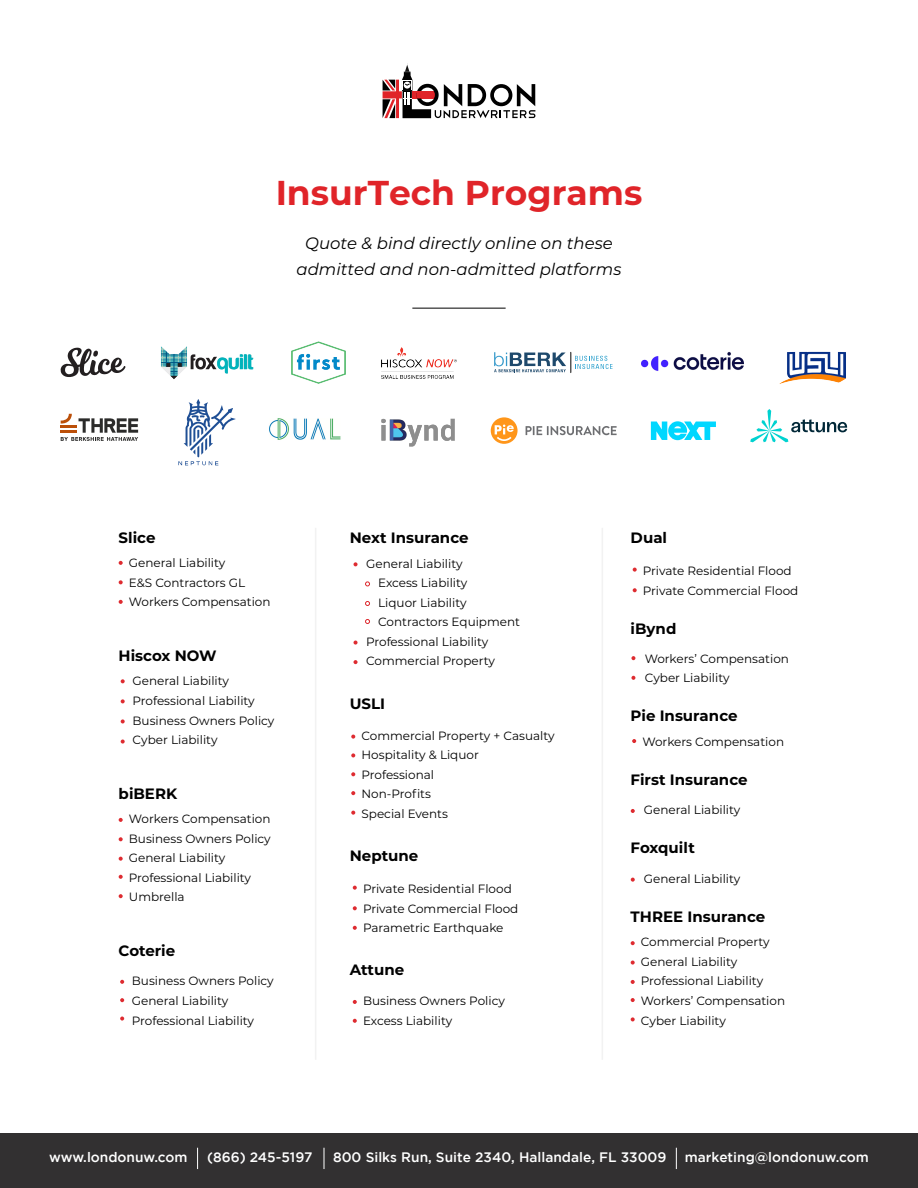
<style>
.page{position:relative;width:918px;height:1188px;background:#fff}
.page>*{position:absolute;margin:0;border:0;box-sizing:border-box;transform-origin:0 0}
.t1{font:700 34.5px "Montserrat";color:#e02429}
.t2{font:italic 16.5px/25.8px "Montserrat";color:#000;text-align:center}
.t3{font:700 15px "Montserrat";color:#000}
.t4{font:500 13.65px "Gotham";color:#fff}
.t5{font:12px/19.5px "Montserrat";color:#000}
</style>
<div class="page">
<svg style="left:383px;top:63px;width:152px;height:55px"></svg>
<div style="left:0;top:1134px;width:918px;height:54px;background:#323031"></div>
<svg style="left:197px;top:1148px;width:1px;height:21px"></svg>
<svg style="left:324px;top:1148px;width:1px;height:21px"></svg>
<svg style="left:676px;top:1148px;width:1px;height:21px"></svg>
<hr style="left:315px;top:528px;width:1px;height:532px;background:#f2f2f2">
<hr style="left:602px;top:528px;width:1px;height:532px;background:#f2f2f2">
<svg style="left:119px;top:561px;width:4px;height:4px"></svg>
<svg style="left:119px;top:580px;width:4px;height:4px"></svg>
<svg style="left:119px;top:600px;width:4px;height:4px"></svg>
<svg style="left:121px;top:679px;width:4px;height:4px"></svg>
<svg style="left:121px;top:699px;width:4px;height:4px"></svg>
<svg style="left:121px;top:719px;width:4px;height:4px"></svg>
<svg style="left:121px;top:740px;width:4px;height:4px"></svg>
<svg style="left:119px;top:818px;width:4px;height:4px"></svg>
<svg style="left:119px;top:837px;width:4px;height:4px"></svg>
<svg style="left:119px;top:857px;width:4px;height:4px"></svg>
<svg style="left:119px;top:875px;width:4px;height:4px"></svg>
<svg style="left:119px;top:894px;width:4px;height:4px"></svg>
<svg style="left:120px;top:980px;width:4px;height:4px"></svg>
<svg style="left:120px;top:998px;width:4px;height:4px"></svg>
<svg style="left:120px;top:1017px;width:4px;height:4px"></svg>
<svg style="left:353px;top:1000px;width:4px;height:4px"></svg>
<svg style="left:353px;top:1019px;width:4px;height:4px"></svg>
<svg style="left:354px;top:562px;width:4px;height:4px"></svg>
<svg style="left:365px;top:582px;width:5px;height:4px"></svg>
<svg style="left:365px;top:601px;width:5px;height:5px"></svg>
<svg style="left:365px;top:619px;width:5px;height:5px"></svg>
<svg style="left:354px;top:641px;width:4px;height:4px"></svg>
<svg style="left:354px;top:660px;width:4px;height:4px"></svg>
<svg style="left:351px;top:735px;width:4px;height:4px"></svg>
<svg style="left:351px;top:753px;width:4px;height:4px"></svg>
<svg style="left:351px;top:772px;width:4px;height:4px"></svg>
<svg style="left:351px;top:791px;width:4px;height:4px"></svg>
<svg style="left:351px;top:811px;width:4px;height:4px"></svg>
<svg style="left:633px;top:568px;width:4px;height:4px"></svg>
<svg style="left:633px;top:588px;width:4px;height:4px"></svg>
<svg style="left:353px;top:886px;width:4px;height:4px"></svg>
<svg style="left:353px;top:906px;width:4px;height:4px"></svg>
<svg style="left:353px;top:926px;width:4px;height:4px"></svg>
<svg style="left:632px;top:739px;width:4px;height:4px"></svg>
<svg style="left:631px;top:656px;width:4px;height:4px"></svg>
<svg style="left:631px;top:676px;width:4px;height:4px"></svg>
<svg style="left:631px;top:809px;width:4px;height:4px"></svg>
<svg style="left:631px;top:878px;width:4px;height:4px"></svg>
<img style="left:381px;top:348px;width:75px;height:31px">
<img style="left:642px;top:352px;width:102px;height:19px">
<svg style="left:60px;top:348px;width:66px;height:29px"></svg>
<svg style="left:494px;top:352px;width:119px;height:21px"></svg>
<img style="left:779px;top:351px;width:67px;height:33px">
<img style="left:292px;top:342px;width:53px;height:41px">
<img style="left:161px;top:346px;width:93px;height:34px">
<svg style="left:191px;top:354px;width:62px;height:20px"></svg>
<svg style="left:750px;top:409px;width:97px;height:33px"></svg>
<svg style="left:526px;top:426px;width:91px;height:9px"></svg>
<svg style="left:491px;top:417px;width:27px;height:27px"></svg>
<svg style="left:495px;top:425px;width:19px;height:16px"></svg>
<img style="left:381px;top:418px;width:74px;height:29px">
<svg style="left:651px;top:421px;width:65px;height:19px"></svg>
<img style="left:269px;top:418px;width:72px;height:22px">
<svg style="left:61px;top:414px;width:77px;height:27px"></svg>
<svg style="left:178px;top:399px;width:58px;height:66px"></svg>
<svg style="left:631px;top:941px;width:4px;height:4px"></svg>
<svg style="left:631px;top:961px;width:4px;height:4px"></svg>
<svg style="left:631px;top:980px;width:4px;height:4px"></svg>
<svg style="left:631px;top:998px;width:4px;height:4px"></svg>
<svg style="left:631px;top:1017px;width:4px;height:4px"></svg>
<h1 class="t1" style="left:276px;top:168px;width:368px">InsurTech Programs</h1>
<h2 class="t2" style="left:297px;top:229px;width:326px">Quote &amp; bind directly online on these admitted and non-admitted platforms</h2>
<p class="t3" style="left:119px;top:527px;width:38px">Slice</p>
<p class="t5" style="left:129px;top:553px;width:143px">General Liability<br>E&amp;S Contractors GL<br>Workers Compensation</p>
<p class="t3" style="left:119px;top:645px;width:99px">Hiscox NOW</p>
<p class="t5" style="left:133px;top:671px;width:143px">General Liability<br>Professional Liability<br>Business Owners Policy<br>Cyber Liability</p>
<p class="t3" style="left:119px;top:783px;width:60px">biBERK</p>
<p class="t5" style="left:129px;top:809px;width:143px">Workers Compensation<br>Business Owners Policy<br>General Liability<br>Professional Liability<br>Umbrella</p>
<p class="t3" style="left:119px;top:940px;width:58px">Coterie</p>
<p class="t5" style="left:132px;top:971px;width:143px">Business Owners Policy<br>General Liability<br>Professional Liability</p>
<p class="t3" style="left:350px;top:527px;width:120px">Next Insurance</p>
<p class="t5" style="left:366px;top:553px;width:98px">General Liability</p>
<p class="t5" style="left:378px;top:573px;width:91px">Excess Liability</p>
<p class="t5" style="left:378px;top:592px;width:90px">Liquor Liability</p>
<p class="t5" style="left:378px;top:612px;width:143px">Contractors Equipment</p>
<p class="t5" style="left:366px;top:631px;width:124px">Professional Liability</p>
<p class="t5" style="left:366px;top:651px;width:130px">Commercial Property</p>
<p class="t3" style="left:350px;top:692px;width:37px">USLI</p>
<p class="t5" style="left:362px;top:725px;width:195px">Commercial Property + Casualty<br>Hospitality &amp; Liquor<br>Professional<br>Non-Profits<br>Special Events</p>
<p class="t3" style="left:350px;top:845px;width:70px">Neptune</p>
<p class="t5" style="left:363px;top:879px;width:157px">Private Residential Flood<br>Private Commercial Flood<br>Parametric Earthquake</p>
<p class="t3" style="left:350px;top:959px;width:56px">Attune</p>
<p class="t5" style="left:363px;top:991px;width:143px">Business Owners Policy<br>Excess Liability</p>
<p class="t3" style="left:631px;top:527px;width:38px">Dual</p>
<p class="t5" style="left:643px;top:561px;width:157px">Private Residential Flood<br>Private Commercial Flood</p>
<p class="t3" style="left:631px;top:618px;width:47px">iBynd</p>
<p class="t5" style="left:645px;top:648px;width:146px">Workers’ Compensation<br>Cyber Liability</p>
<p class="t3" style="left:631px;top:705px;width:108px">Pie Insurance</p>
<p class="t5" style="left:642px;top:731px;width:143px">Workers Compensation</p>
<p class="t3" style="left:631px;top:768px;width:118px">First Insurance</p>
<p class="t5" style="left:644px;top:800px;width:98px">General Liability</p>
<p class="t3" style="left:631px;top:837px;width:66px">Foxquilt</p>
<p class="t5" style="left:644px;top:868px;width:98px">General Liability</p>
<p class="t3" style="left:631px;top:906px;width:136px">THREE Insurance</p>
<p class="t5" style="left:641px;top:932px;width:146px">Commercial Property<br>General Liability<br>Professional Liability<br>Workers’ Compensation<br>Cyber Liability</p>
<p class="t4" style="left:49px;top:1150px;width:140px">www.londonuw.com</p>
<p class="t4" style="left:207px;top:1150px;width:107px">(866) 245-5197</p>
<p class="t4" style="left:333px;top:1150px;width:335px">800 Silks Run, Suite 2340, Hallandale, FL 33009</p>
<p class="t4" style="left:685px;top:1150px;width:186px">marketing@londonuw.com</p>
</div>
